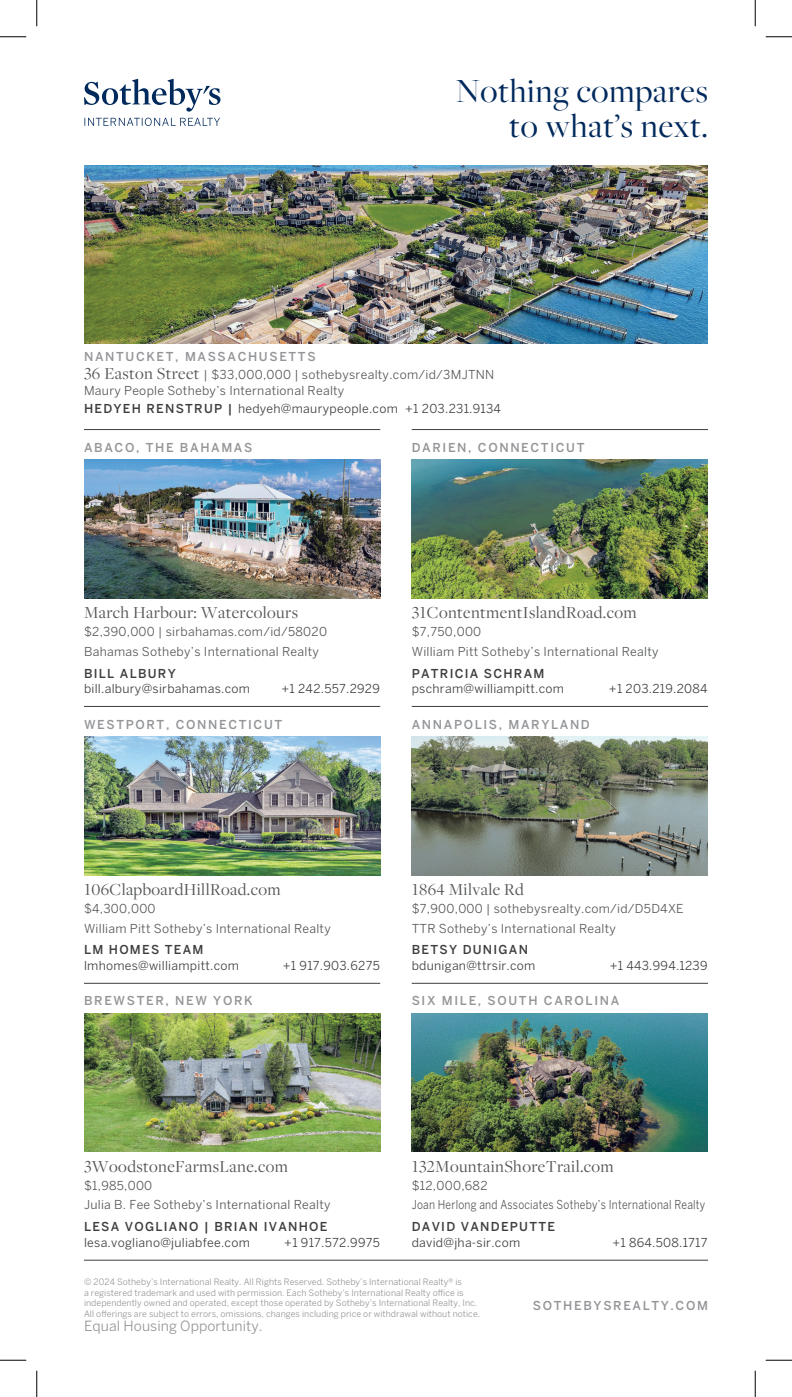
<style>
.page{position:relative;width:792px;height:1397px;background:#fff}
.page>*{position:absolute;margin:0;border:0;box-sizing:border-box;transform-origin:0 0}
.t1{font:35px/35px "Freight Big Pro";letter-spacing:.02em;color:#00295c;text-align:right}
.t2{font:17.5px "Freight Disp Pro";letter-spacing:.02em;color:#545557}
.t3{font:14px "Benton Sans";letter-spacing:.005em;color:#939598}
.t4{font:12.25px/19.2px "Benton Sans";letter-spacing:.02em;color:#545557}
.t5{font:12.25px "Benton Sans";letter-spacing:.02em;color:#3e3e3f}
.t6{font:500 12.25px "Benton Sans";letter-spacing:.135em;color:#939598}
.t7{font:500 12.25px "Benton Sans";letter-spacing:.1em;color:#3e3e3f}
.t8{font:8.75px/10.5px "Benton Sans";letter-spacing:.005em;color:#939598}
.s1{font-weight:500;color:#939598}
.s2{font-family:"Freight Disp Pro";font-size:17.5px}
.s3{font-weight:500;color:#3e3e3f}
.s4{color:#3e3e3f}
</style>
<div class="page">
<svg style="left:84px;top:79px;width:136px;height:33px"></svg>
<svg style="left:84px;top:118px;width:136px;height:8px"></svg>
<img style="left:84px;top:736px;width:296px;height:139px">
<img style="left:84px;top:1013px;width:296px;height:138px">
<img style="left:84px;top:460px;width:296px;height:138px">
<img style="left:412px;top:736px;width:296px;height:139px">
<img style="left:412px;top:1013px;width:296px;height:138px">
<img style="left:412px;top:460px;width:296px;height:138px">
<img style="left:84px;top:165px;width:624px;height:178px">
<hr style="left:84px;top:429px;width:296px;height:1px;background:#3e3e3f">
<hr style="left:412px;top:429px;width:296px;height:1px;background:#3e3e3f">
<hr style="left:84px;top:706px;width:296px;height:1px;background:#3e3e3f">
<hr style="left:412px;top:706px;width:296px;height:1px;background:#3e3e3f">
<hr style="left:84px;top:983px;width:296px;height:1px;background:#3e3e3f">
<hr style="left:412px;top:983px;width:296px;height:1px;background:#3e3e3f">
<hr style="left:84px;top:1259px;width:624px;height:1px;background:#3e3e3f">
<svg style="left:0;top:36px;width:26px;height:1px"></svg>
<svg style="left:765px;top:36px;width:27px;height:1px"></svg>
<svg style="left:0;top:1359px;width:26px;height:1px"></svg>
<svg style="left:765px;top:1359px;width:27px;height:1px"></svg>
<svg style="left:36px;top:0;width:1px;height:26px"></svg>
<svg style="left:36px;top:1370px;width:1px;height:26px"></svg>
<svg style="left:755px;top:0;width:1px;height:26px"></svg>
<svg style="left:755px;top:1370px;width:1px;height:26px"></svg>
<h1 class="t1" style="left:456px;top:73px;width:253px">Nothing compares to what’s next.</h1>
<p class="t4" style="left:84px;top:348px;width:412px;line-height:17.5px"><span class="s1">NANTUCKET, MASSACHUSETTS<br></span><span class="s2">36 Easton Street</span> | $33,000,000 | sothebysrealty.com/id/3MJTNN</p>
<p class="t4" style="left:84px;top:381px;width:418px;line-height:18.4px">Maury People Sotheby’s International Realty<br><span class="s3">HEDYEH RENSTRUP |</span> <span class="s4">hedyeh@maurypeople.com +1 203.231.9134</span></p>
<p class="t6" style="left:84px;top:440px;width:170px">ABACO, THE BAHAMAS</p>
<p class="t6" style="left:412px;top:440px;width:174px">DARIEN, CONNECTICUT</p>
<h2 class="t2" style="left:84px;top:601px;width:215px">March Harbour: Watercolours</h2>
<p class="t4" style="left:84px;top:622px;width:244px">$2,390,000 | sirbahamas.com/id/58020<br>Bahamas Sotheby’s International Realty</p>
<p class="t7" style="left:84px;top:665px;width:93px">BILL ALBURY</p>
<p class="t5" style="left:84px;top:681px;width:167px">bill.albury@sirbahamas.com</p>
<p class="t5" style="left:281px;top:681px;width:100px">+1 242.557.2929</p>
<p class="t6" style="left:84px;top:716px;width:200px">WESTPORT, CONNECTICUT</p>
<h2 class="t2" style="left:412px;top:601px;width:226px">31ContentmentIslandRoad.com</h2>
<p class="t4" style="left:412px;top:622px;width:248px">$7,750,000<br>William Pitt Sotheby’s International Realty</p>
<p class="t7" style="left:412px;top:665px;width:134px">PATRICIA SCHRAM</p>
<p class="t5" style="left:412px;top:681px;width:154px">pschram@williampitt.com</p>
<p class="t5" style="left:609px;top:681px;width:100px">+1 203.219.2084</p>
<p class="t6" style="left:412px;top:716px;width:180px">ANNAPOLIS, MARYLAND</p>
<h2 class="t2" style="left:84px;top:878px;width:198px">106ClapboardHillRoad.com</h2>
<p class="t4" style="left:84px;top:899px;width:248px">$4,300,000<br>William Pitt Sotheby’s International Realty</p>
<p class="t7" style="left:84px;top:942px;width:121px">LM HOMES TEAM</p>
<p class="t5" style="left:84px;top:958px;width:156px">lmhomes@williampitt.com</p>
<p class="t5" style="left:283px;top:958px;width:98px">+1 917.903.6275</p>
<p class="t6" style="left:84px;top:993px;width:170px">BREWSTER, NEW YORK</p>
<h2 class="t2" style="left:412px;top:878px;width:114px">1864 Milvale Rd</h2>
<p class="t4" style="left:412px;top:899px;width:273px">$7,900,000 | sothebysrealty.com/id/D5D4XE<br>TTR Sotheby’s International Realty</p>
<p class="t7" style="left:412px;top:942px;width:118px">BETSY DUNIGAN</p>
<p class="t5" style="left:412px;top:958px;width:125px">bdunigan@ttrsir.com</p>
<p class="t5" style="left:609px;top:958px;width:99px">+1 443.994.1239</p>
<p class="t6" style="left:412px;top:993px;width:209px">SIX MILE, SOUTH CAROLINA</p>
<h2 class="t2" style="left:84px;top:1154px;width:205px">3WoodstoneFarmsLane.com</h2>
<p class="t4" style="left:84px;top:1176px;width:248px">$1,985,000<br>Julia B. Fee Sotheby’s International Realty</p>
<p class="t7" style="left:84px;top:1219px;width:245px">LESA VOGLIANO | BRIAN IVANHOE</p>
<p class="t5" style="left:84px;top:1235px;width:167px">lesa.vogliano@juliabfee.com</p>
<p class="t5" style="left:284px;top:1235px;width:97px">+1 917.572.9975</p>
<h2 class="t2" style="left:412px;top:1154px;width:204px">132MountainShoreTrail.com</h2>
<p class="t4" style="left:412px;top:1176px;width:295px">$12,000,682<br>Joan Herlong and Associates Sotheby’s International Realty</p>
<p class="t7" style="left:412px;top:1219px;width:145px">DAVID VANDEPUTTE</p>
<p class="t5" style="left:412px;top:1235px;width:110px">david@jha-sir.com</p>
<p class="t5" style="left:612px;top:1235px;width:97px">+1 864.508.1717</p>
<p class="t8" style="left:84px;top:1276px;width:398px">© 2024 Sotheby’s International Realty. All Rights Reserved. Sotheby’s International Realty® is<br>a registered trademark and used with permission. Each Sotheby’s International Realty office is independently owned and operated, except those operated by Sotheby’s International Realty, Inc.<br>All offerings are subject to errors, omissions, changes including price or withdrawal without notice.</p>
<p class="t3" style="left:84px;top:1317px;width:180px">Equal Housing Opportunity.</p>
<p class="t6" style="left:533px;top:1297px;width:176px">SOTHEBYSREALTY.COM</p>
</div>
